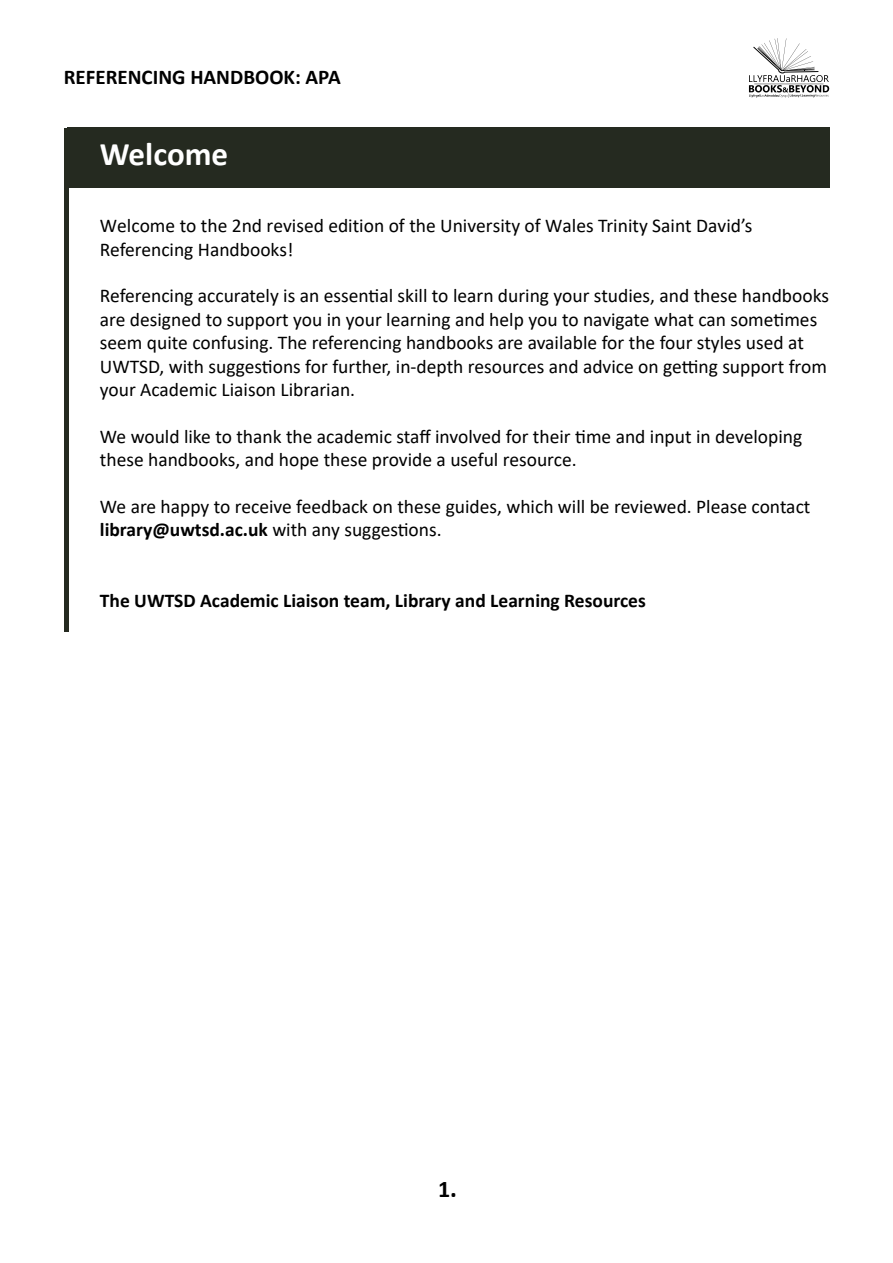
<style>
.page{position:relative;width:893px;height:1263px;background:#fff}
.page>*{position:absolute;margin:0;border:0;box-sizing:border-box;transform-origin:0 0}
.t1{font:700 33px "Calibri";color:#fff}
.t2{font:700 24px "Calibri";color:#000}
.t3{font:700 21px "Calibri";color:#000}
.t4{font:19.5px/23.4px "Calibri";color:#000}
.t5{font:700 19.5px "Calibri";color:#000}
.s1{font-weight:700}
.s2{font-size:25.5px}
</style>
<div class="page">
<div style="left:67px;top:128px;width:762px;height:60px;background:#252a20"></div>
<svg style="left:749px;top:38px;width:80px;height:60px"></svg>
<hr style="left:65px;top:128px;width:4px;height:503px;background:#252a20">
<p class="t3" style="left:64px;top:62px;width:278px">REFERENCING HANDBOOK: APA</p>
<h1 class="t1" style="left:100px;top:131px;width:130px">Welcome</h1>
<p class="t4" style="left:100px;top:214px;width:654px">Welcome to the 2nd revised edition of the University of Wales Trinity Saint David’s<br>Referencing Handbooks!</p>
<p class="t4" style="left:100px;top:284px;width:731px">Referencing accurately is an essential skill to learn during your studies, and these handbooks are designed to support you in your learning and help you to navigate what can sometimes seem quite confusing. The referencing handbooks are available for the four styles used at UWTSD, with suggestions for further, in-depth resources and advice on getting support from your Academic Liaison Librarian.</p>
<p class="t4" style="left:100px;top:424px;width:704px">We would like to thank the academic staff involved for their time and input in developing these handbooks, and hope these provide a useful resource.</p>
<p class="t4" style="left:100px;top:494px;width:712px">We are happy to receive feedback on these guides, which will be reviewed. Please contact <span class="s1">library@uwtsd.ac.uk</span> with any suggestions.</p>
<p class="t5" style="left:100px;top:586px;width:547px">The UWTSD Academic Liaison team, Library and Learning Resources</p>
<p class="t2" style="left:438px;top:1172px;width:20px">1<span class="s2">.</span></p>
</div>
